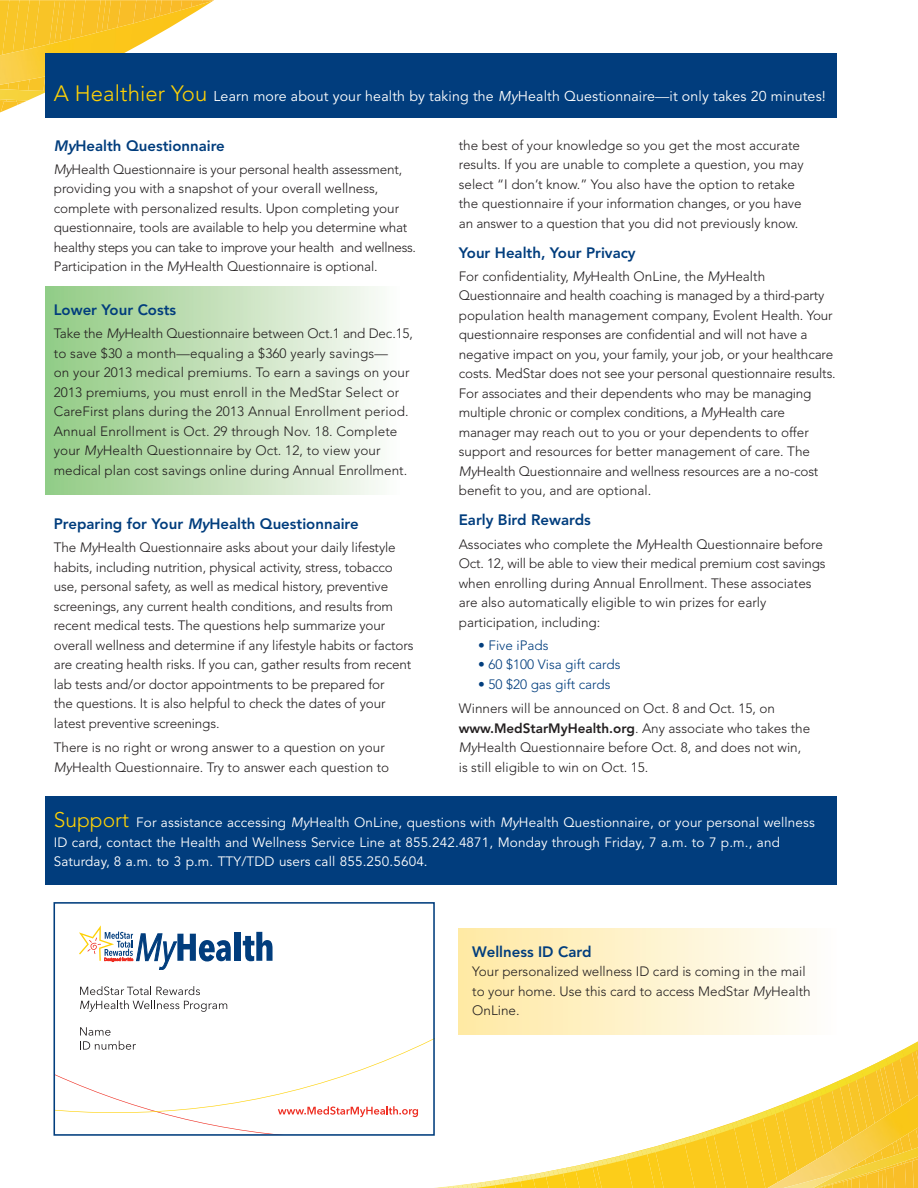
<style>
.page{position:relative;width:918px;height:1188px;background:#fff}
.page>*{position:absolute;margin:0;border:0;box-sizing:border-box;transform-origin:0 0}
.table_copy{font:800 15px "Avenir";color:#013d7d}
.t1{font:14.25px "Avenir";letter-spacing:.01em;color:#fff}
.table_copy-2{font:300 13.5px/19.5px "Avenir";letter-spacing:-.01em;color:#231f20}
.table_copy-3{font:300 13.5px/19.5px "Avenir";letter-spacing:.01em;color:#231f20}
.t2{font:13.5px/19.5px "Avenir";letter-spacing:.01em;color:#fff}
.t3{font:300 13.5px "Avenir";color:#013d7d}
.s1{font-weight:300;font-size:22.05px;color:#fed105}
.s2{font-style:italic}
.s3{font-weight:300}
.s4{font-weight:800}
.s5{font-weight:300;font-size:21px;color:#fed105}
</style>
<div class="page">
<svg style="left:0;top:0;width:214px;height:112px"></svg>
<img style="left:0;top:89px;width:45px;height:11px">
<img style="left:0;top:1px;width:211px;height:84px">
<svg style="left:79px;top:925px;width:152px;height:45px"></svg>
<div style="left:235px;top:932px;width:6px;height:29px;background:#013d7d"></div>
<svg style="left:243px;top:932px;width:30px;height:29px"></svg>
<svg style="left:80px;top:986px;width:147px;height:26px"></svg>
<div style="left:53px;top:902px;width:382px;height:234px;border:2px solid #013d7d"></div>
<div style="left:459px;top:928px;width:378px;height:106px;background:linear-gradient(to right,#ffe9a3,#fefefc)"></div>
<svg style="left:432px;top:1007px;width:405px;height:20px"></svg>
<svg style="left:54px;top:1027px;width:864px;height:161px"></svg>
<img style="left:768px;top:1095px;width:150px;height:93px">
<img style="left:783px;top:1171px;width:61px;height:17px">
<img style="left:281px;top:1027px;width:42px;height:41px">
<div style="left:45px;top:54px;width:792px;height:831px;background:#013d7d"></div>
<div style="left:13px;top:118px;width:838px;height:678px;background:#fff"></div>
<div style="left:45px;top:287px;width:354px;height:208px;background:linear-gradient(to right,#92ca83,#fbfbf8)"></div>
<p class="t1" style="left:54px;top:88px;width:774px"><span class="s1">A Healthier You</span> Learn more about your health by taking the <span class="s2">My</span>Health Questionnaire<span class="s3">—</span>it only takes 20 minutes!</p>
<p class="table_copy" style="left:54px;top:137px;width:173px"><span class="s2">My</span>Health Questionnaire</p>
<p class="table_copy-2" style="left:54px;top:160px;width:364px"><span class="s2">My</span>Health Questionnaire is your personal health assessment, providing you with a snapshot of your overall wellness, complete with personalized results. Upon completing your questionnaire, tools are available to help you determine what healthy steps you can take to improve your health and wellness.<br>Participation in the <span class="s2">My</span>Health Questionnaire is optional.</p>
<p class="table_copy" style="left:54px;top:301px;width:124px">Lower Your Costs</p>
<p class="table_copy-3" style="left:54px;top:324px;width:361px">Take the <span class="s2">My</span>Health Questionnaire between Oct.1 and Dec.15, to save $30 a month—equaling a $360 yearly savings—<br>on your 2013 medical premiums. To earn a savings on your 2013 premiums, you must enroll in the MedStar Select or CareFirst plans during the 2013 Annual Enrollment period.<br>Annual Enrollment is Oct. 29 through Nov. 18. Complete your <span class="s2">My</span>Health Questionnaire by Oct. 12, to view your medical plan cost savings online during Annual Enrollment.</p>
<p class="table_copy" style="left:54px;top:515px;width:307px">Preparing for Your <span class="s2">My</span>Health Questionnaire</p>
<p class="table_copy-2" style="left:54px;top:538px;width:361px">The <span class="s2">My</span>Health Questionnaire asks about your daily lifestyle habits, including nutrition, physical activity, stress, tobacco use, personal safety, as well as medical history, preventive screenings, any current health conditions, and results from recent medical tests. The questions help summarize your overall wellness and determine if any lifestyle habits or factors are creating health risks. If you can, gather results from recent lab tests and/or doctor appointments to be prepared for<br>the questions. It is also helpful to check the dates of your latest preventive screenings.</p>
<p class="table_copy-2" style="left:54px;top:738px;width:337px">There is no right or wrong answer to a question on your<br><span class="s2">My</span>Health Questionnaire. Try to answer each question to</p>
<p class="table_copy-2" style="left:459px;top:135px;width:347px">the best of your knowledge so you get the most accurate results. If you are unable to complete a question, you may select “I don’t know.” You also have the option to retake the questionnaire if your information changes, or you have an answer to a question that you did not previously know.</p>
<p class="table_copy" style="left:459px;top:243px;width:178px">Your Health, Your Privacy</p>
<p class="table_copy-2" style="left:459px;top:266px;width:379px">For confidentiality, <span class="s2">My</span>Health OnLine, the <span class="s2">My</span>Health Questionnaire and health coaching is managed by a third-party population health management company, Evolent Health. Your questionnaire responses are confidential and will not have a negative impact on you, your family, your job, or your healthcare costs. MedStar does not see your personal questionnaire results.<br>For associates and their dependents who may be managing multiple chronic or complex conditions, a <span class="s2">My</span>Health care manager may reach out to you or your dependents to offer support and resources for better management of care. The <span class="s2">My</span>Health Questionnaire and wellness resources are a no-cost benefit to you, and are optional.</p>
<p class="table_copy" style="left:459px;top:511px;width:133px">Early Bird Rewards</p>
<p class="table_copy-2" style="left:459px;top:534px;width:368px">Associates who complete the <span class="s2">My</span>Health Questionnaire before Oct. 12, will be able to view their medical premium cost savings when enrolling during Annual Enrollment. These associates are also automatically eligible to win prizes for early participation, including:</p>
<p class="t3" style="left:478px;top:637px;width:72px">• Five iPads</p>
<p class="t3" style="left:478px;top:657px;width:144px">• 60 $100 Visa gift cards</p>
<p class="t3" style="left:478px;top:676px;width:134px">• 50 $20 gas gift cards</p>
<p class="table_copy-2" style="left:459px;top:699px;width:353px">Winners will be announced on Oct. 8 and Oct. 15, on <span class="s4">www.MedStarMyHealth.org</span>. Any associate who takes the <span class="s2">My</span>Health Questionnaire before Oct. 8, and does not win, is still eligible to win on Oct. 15.</p>
<p class="t2" style="left:54px;top:813px;width:763px"><span class="s5">Support</span> For assistance accessing <span class="s2">My</span>Health OnLine, questions with <span class="s2">My</span>Health Questionnaire, or your personal wellness<br>ID card, contact the Health and Wellness Service Line at 855.242.4871, Monday through Friday, 7 a.m. to 7 p.m., and<br>Saturday, 8 a.m. to 3 p.m. TTY/TDD users call 855.250.5604.</p>
<p class="table_copy" style="left:472px;top:943px;width:121px">Wellness ID Card</p>
<p class="table_copy-2" style="left:472px;top:962px;width:340px">Your personalized wellness ID card is coming in the mail to your home. Use this card to access MedStar <span class="s2">My</span>Health<br>OnLine.</p>
</div>
